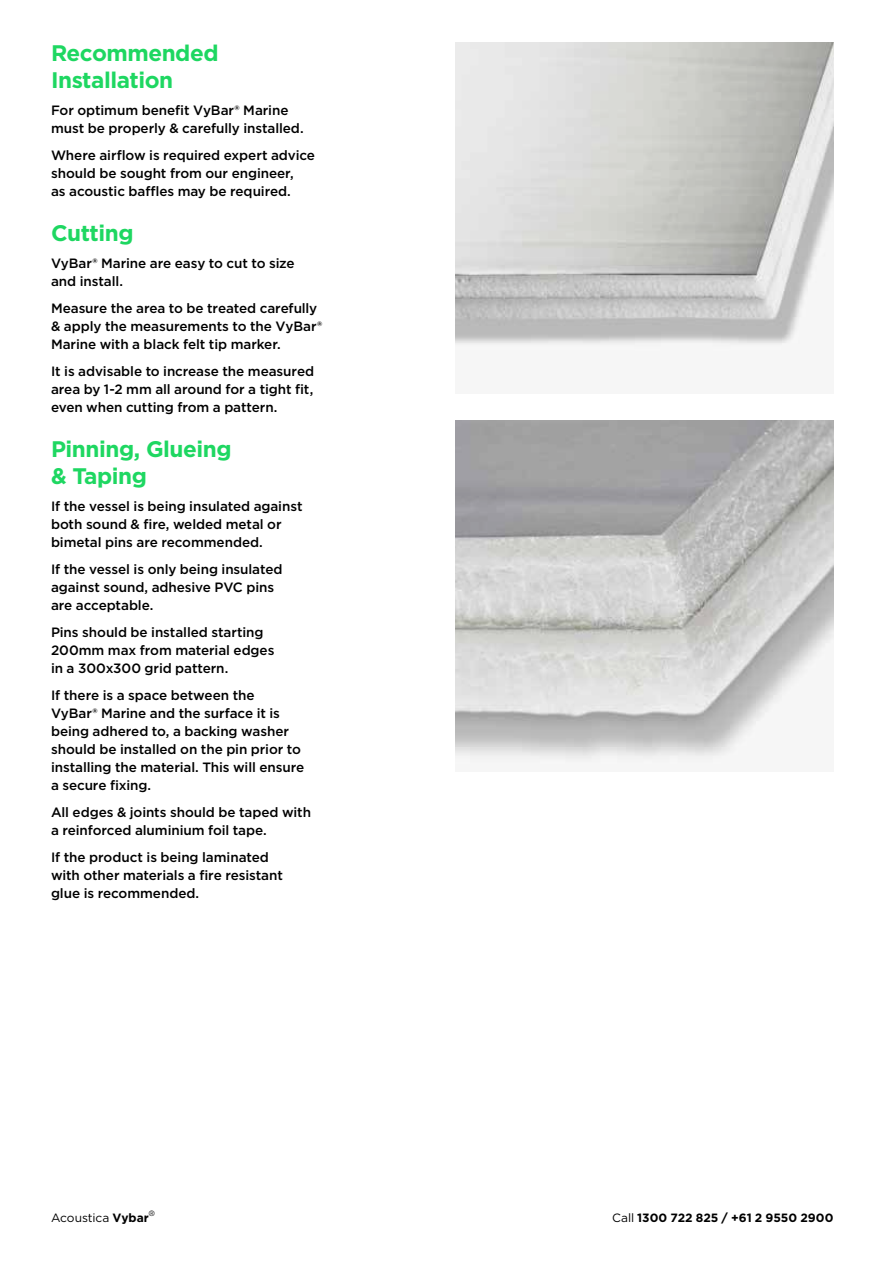
<style>
.page{position:relative;width:893px;height:1263px;background:#fff}
.page>*{position:absolute;margin:0;border:0;box-sizing:border-box;transform-origin:0 0}
.t1{font:700 22.5px/27px "Gotham";letter-spacing:-.02em;color:#1ed761}
.t2{font:500 13.5px/18px "Gotham";letter-spacing:-.005em;color:#000}
.t3{font:700 12px "Gotham";color:#000}
.t4{font:12px "Gotham";letter-spacing:-.005em;color:#000}
.t5{font:300 7.5px "Helvetica Neue LT Pro";color:#000}
.s1{font-weight:700}
.s2{font-weight:400}
</style>
<div class="page">
<img style="left:455px;top:43px;width:378px;height:303px">
<img style="left:455px;top:421px;width:378px;height:341px">
<h1 class="t1" style="left:51px;top:39px;width:169px">Recommended<br>Installation</h1>
<p class="t2" style="left:51px;top:101px;width:254px">For optimum benefit VyBar® Marine must be properly &amp; carefully installed.</p>
<p class="t2" style="left:51px;top:146px;width:265px">Where airfl ow is required expert advice should be sought from our engineer,<br>as acoustic baffles may be required.</p>
<h1 class="t1" style="left:51px;top:219px;width:84px">Cutting</h1>
<p class="t2" style="left:51px;top:254px;width:245px">VyBar® Marine are easy to cut to size and install.</p>
<p class="t2" style="left:51px;top:299px;width:273px">Measure the area to be treated carefully &amp; apply the measurements to the VyBar®<br>Marine with a black felt tip marker.</p>
<p class="t2" style="left:51px;top:362px;width:265px;text-align:justify">It is advisable to increase the measured area by 1-2 mm all around for a tight fit, even when cutting from a pattern.</p>
<h1 class="t1" style="left:51px;top:435px;width:182px">Pinning, Glueing &amp; Taping</h1>
<p class="t2" style="left:51px;top:497px;width:253px">If the vessel is being insulated against both sound &amp; fi re, welded metal or bimetal pins are recommended.</p>
<p class="t2" style="left:51px;top:560px;width:233px">If the vessel is only being insulated against sound, adhesive PVC pins are acceptable.</p>
<p class="t2" style="left:51px;top:623px;width:225px">Pins should be installed starting<br>200mm max from material edges in a 300x300 grid pattern.</p>
<p class="t2" style="left:51px;top:686px;width:255px">If there is a space between the<br>VyBar® Marine and the surface it is being adhered to, a backing washer should be installed on the pin prior to installing the material. This will ensure a secure fixing.</p>
<p class="t2" style="left:51px;top:803px;width:262px">All edges &amp; joints should be taped with a reinforced aluminium foil tape.</p>
<p class="t2" style="left:51px;top:848px;width:233px">If the product is being laminated with other materials a fi re resistant glue is recommended.</p>
<p class="t5" style="left:149px;top:1209px;width:7px">®</p>
<p class="t4" style="left:51px;top:1210px;width:99px">Acoustica <span class="s1">Vybar</span></p>
<p class="t3" style="left:612px;top:1210px;width:223px"><span class="s2">Call</span> 1300 722 825 / +61 2 9550 2900</p>
</div>
